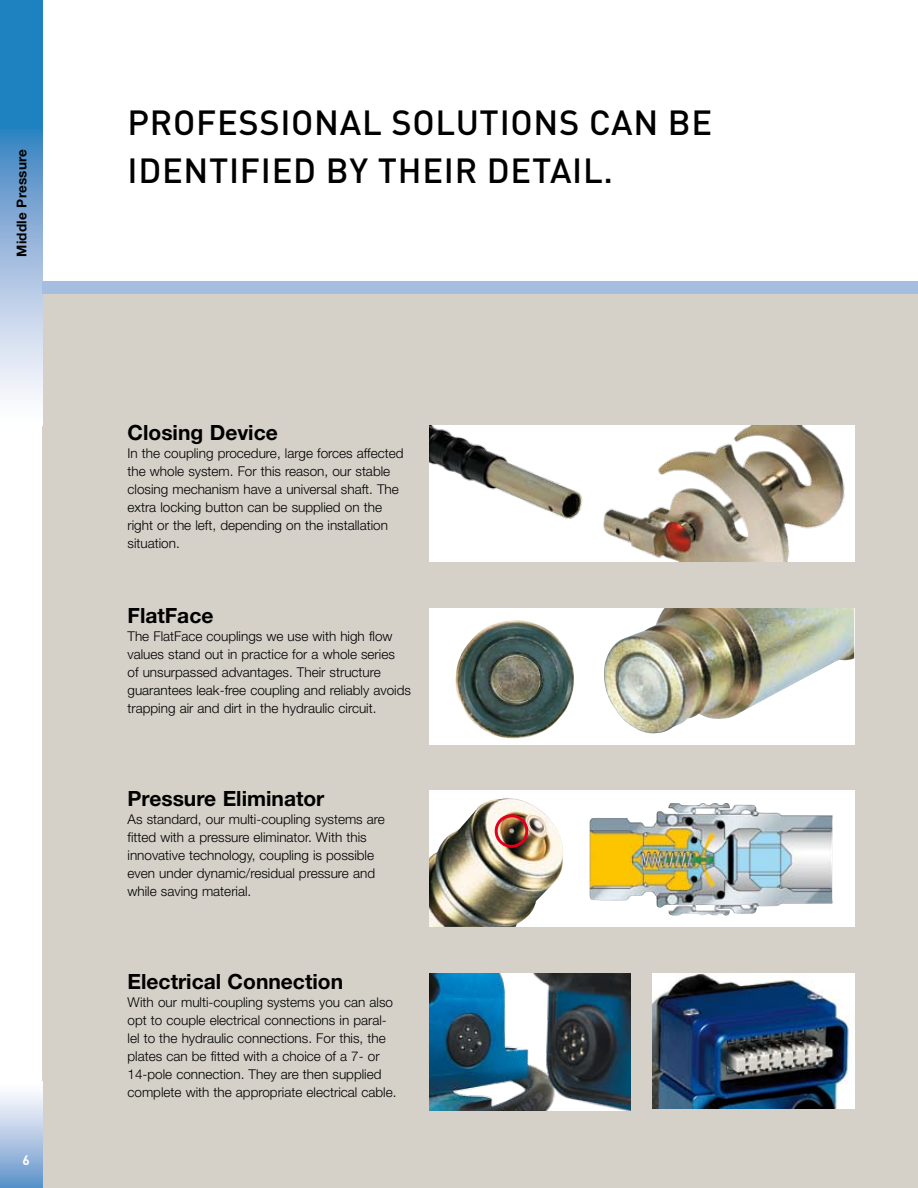
<style>
.page{position:relative;width:918px;height:1188px;background:#fff}
.page>*{position:absolute;margin:0;border:0;box-sizing:border-box;transform-origin:0 0}
.t1{font:500 34.5px/48px "DIN";letter-spacing:.02em;color:#000}
.t2{font:700 21px "Helvetica Neue LT Std";color:#000}
.t3{font:300 13.5px/18px "Helvetica Neue LT Std";color:#000}
.t4{font:700 13.5px "Helvetica Neue LT Std";letter-spacing:.02em;color:#000}
.t5{font:700 13.5px "DIN";color:#fff}
</style>
<div class="page">
<div style="left:43px;top:292px;width:875px;height:896px;background:#d5d0c8"></div>
<svg style="left:0;top:128px;width:43px;height:270px;background:#9fbddf"></svg>
<div style="left:0;top:1082px;width:43px;height:106px;background:linear-gradient(to bottom,#fff,#6194cb)"></div>
<div style="left:0;top:0;width:43px;height:128px;background:#1f82c0"></div>
<div style="left:429px;top:608px;width:425px;height:136px;background:#fff"></div>
<div style="left:429px;top:791px;width:425px;height:136px;background:#fff"></div>
<div style="left:43px;top:281px;width:875px;height:12px;background:#a5bee0"></div>
<img style="left:455px;top:620px;width:119px;height:119px">
<img style="left:604px;top:608px;width:250px;height:126px">
<img style="left:589px;top:803px;width:244px;height:113px">
<img style="left:429px;top:798px;width:134px;height:129px">
<div style="left:495px;top:814px;width:33px;height:34px;border:3px solid #e2001a;border-radius:50%"></div>
<img style="left:429px;top:425px;width:425px;height:136px">
<img style="left:652px;top:974px;width:202px;height:134px">
<img style="left:429px;top:974px;width:202px;height:137px">
<p class="t4" style="left:13px;top:257px;width:110px;rotate:-90deg">Middle Pressure</p>
<p class="t5" style="left:22px;top:1152px;width:9px">6</p>
<h1 class="t1" style="left:128px;top:97px;width:586px">PROFESSIONAL SOLUTIONS CAN BE<br>IDENTIFIED BY THEIR DETAIL.</h1>
<h2 class="t2" style="left:128px;top:420px;width:152px">Closing Device</h2>
<p class="t3" style="left:128px;top:444px;width:277px">In the coupling procedure, large forces affected the whole system. For this reason, our stable closing mechanism have a universal shaft. The extra locking button can be supplied on the right or the left, depending on the installation situation.</p>
<h2 class="t2" style="left:128px;top:603px;width:87px">FlatFace</h2>
<p class="t3" style="left:128px;top:627px;width:285px">The FlatFace couplings we use with high flow values stand out in practice for a whole series<br>of unsurpassed advantages. Their structure guarantees leak-free coupling and reliably avoids trapping air and dirt in the hydraulic circuit.</p>
<h2 class="t2" style="left:128px;top:785px;width:198px">Pressure Eliminator</h2>
<p class="t3" style="left:128px;top:810px;width:259px">As standard, our multi-coupling systems are fitted with a pressure eliminator. With this innovative technology, coupling is possible even under dynamic/residual pressure and while saving material.</p>
<h2 class="t2" style="left:128px;top:968px;width:217px">Electrical Connection</h2>
<p class="t3" style="left:128px;top:993px;width:270px">With our multi-coupling systems you can also opt to couple electrical connections in paral&shy;lel to the hydraulic connections. For this, the plates can be fitted with a choice of a 7- or 14-pole connection. They are then supplied complete with the appropriate electrical cable.</p>
</div>
